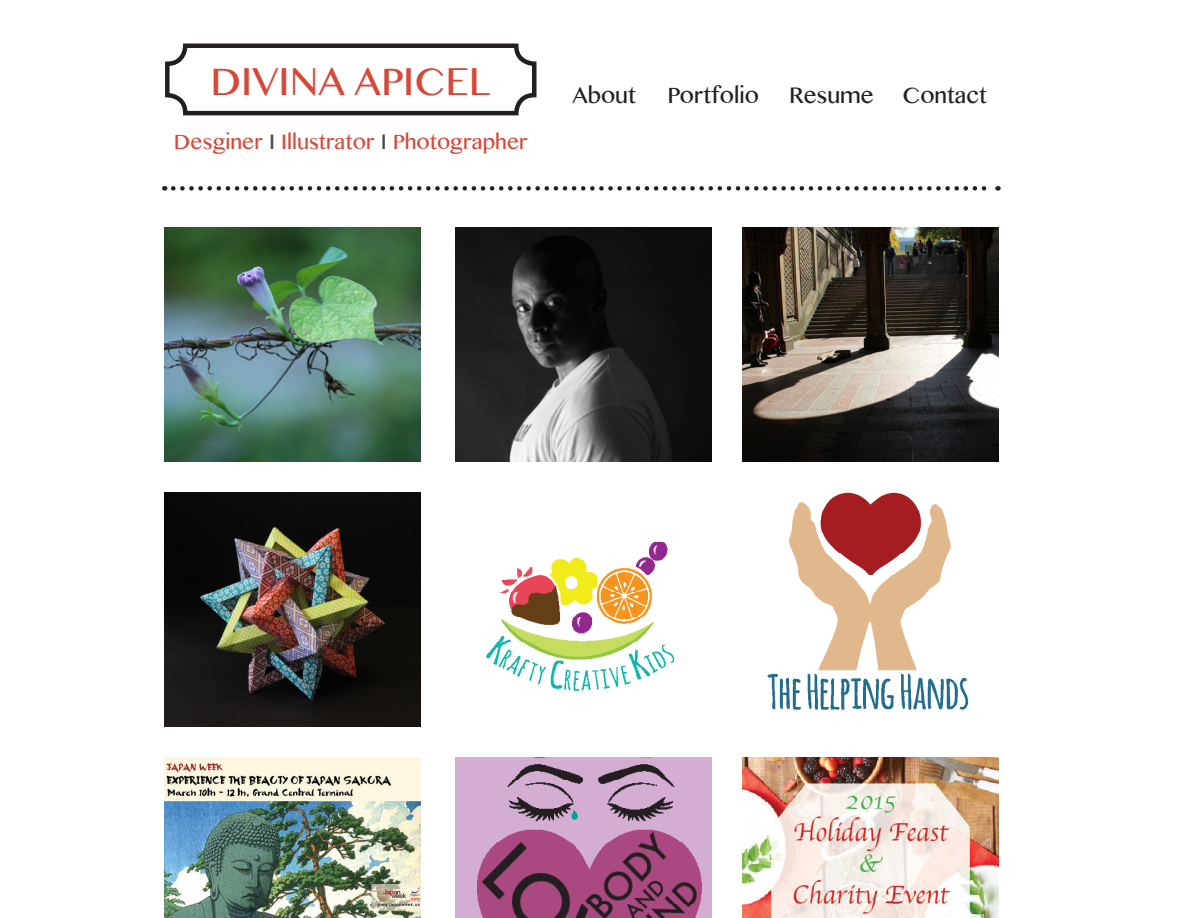
<style>
.page{position:relative;width:1188px;height:918px;background:#fff}
.page>*{position:absolute;margin:0;border:0;box-sizing:border-box;transform-origin:0 0}
.t1{font:39px "Lao MN";color:#d64837}
.t2{font:22.5px "Lao MN";color:#231f20}
.t3{font:21px "Lao MN";color:#d64837}
.s1{color:#464748}
</style>
<div class="page">
<div style="left:165px;top:44px;width:372px;height:71px;border:4px solid #231f20;border-radius:18px"></div>
<svg style="left:173px;top:186px;width:826px;height:5px"></svg>
<img style="left:742px;top:228px;width:257px;height:234px">
<img style="left:455px;top:228px;width:257px;height:234px">
<img style="left:164px;top:228px;width:257px;height:234px">
<img style="left:164px;top:493px;width:257px;height:234px">
<img style="left:486px;top:541px;width:188px;height:150px">
<img style="left:767px;top:493px;width:202px;height:217px">
<img style="left:164px;top:758px;width:257px;height:160px">
<img style="left:455px;top:758px;width:257px;height:160px">
<img style="left:742px;top:758px;width:257px;height:160px">
<p class="t1" style="left:210px;top:55px;width:281px">DIVINA APICEL</p>
<p class="t3" style="left:174px;top:128px;width:355px">Desginer <span class="s1">I</span> Illustrator <span class="s1">I</span> Photographer</p>
<p class="t2" style="left:572px;top:80px;width:65px">About</p>
<p class="t2" style="left:667px;top:80px;width:93px">Portfolio</p>
<p class="t2" style="left:789px;top:80px;width:86px">Resume</p>
<p class="t2" style="left:902px;top:80px;width:86px">Contact</p>
</div>
